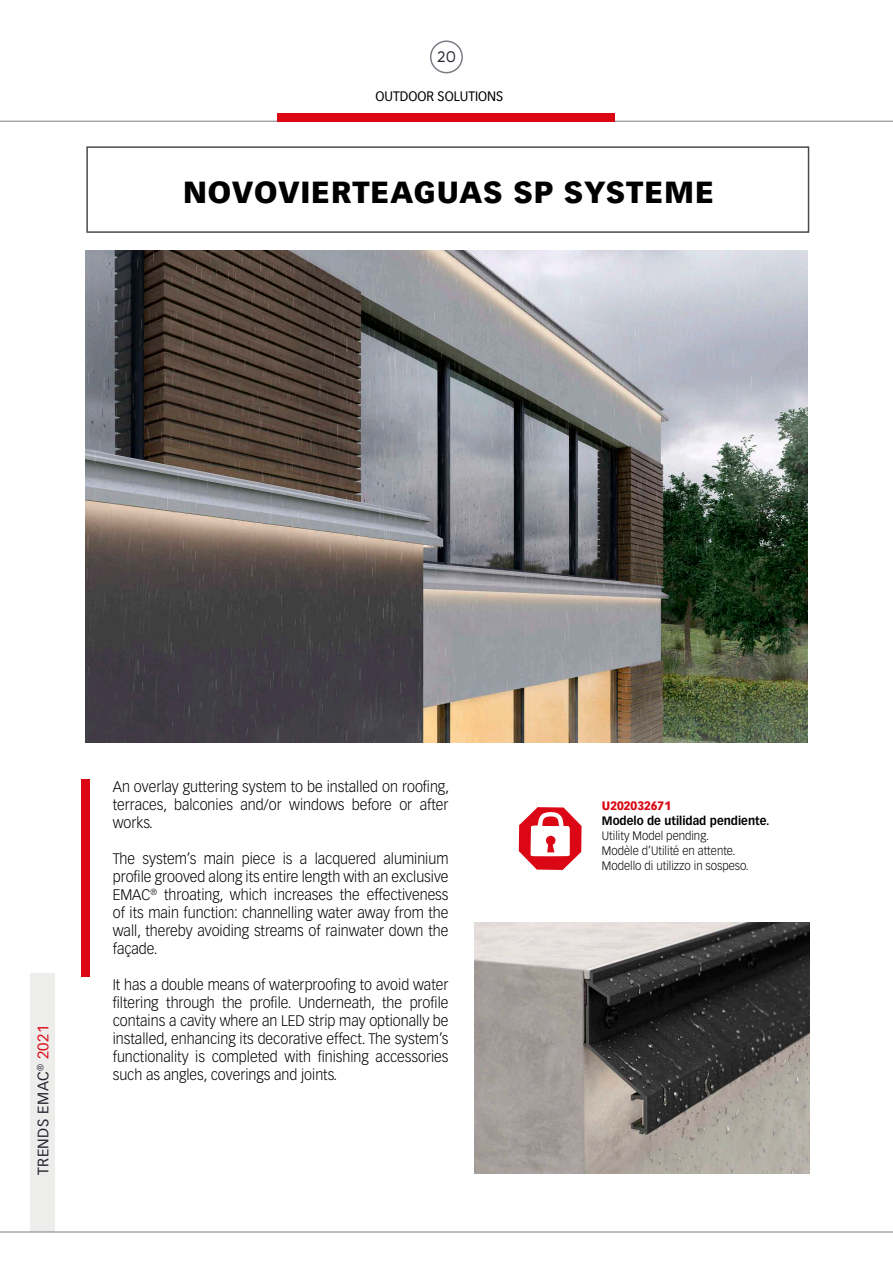
<style>
.page{position:relative;width:893px;height:1263px;background:#fff}
.page>*{position:absolute;margin:0;border:0;box-sizing:border-box;transform-origin:0 0}
.t1{font:900 30px "Vectora LT Std";letter-spacing:.03em;color:#000}
.t2{font:300 15px/18px "Vectora LT Std";color:#000;text-align:justify;scale:.95 1}
.t3{font:15px "Vectora LT Std";letter-spacing:.03em;color:#282732}
.t4{font:15px "Cocogoose Classic";color:#282732}
.t5{font:13.5px "Vectora LT Std";color:#000;scale:.95 1}
.t6{font:300 12px/15px "Vectora LT Std";color:#000;scale:.95 1}
.t7{font:700 12px "Vectora LT Std";color:#000;scale:.95 1}
.t8{font:900 12px "Vectora LT Std";color:#dc0714;scale:.95 1}
.s1{color:#dc0714}
</style>
<div class="page">
<hr style="left:0;top:121px;width:893px;height:1px;background:#807a85">
<div style="left:30px;top:973px;width:25px;height:259px;background:#ededec"></div>
<hr style="left:0;top:1231px;width:893px;height:1px;background:#807a85">
<div style="left:278px;top:113px;width:337px;height:9px;background:#dc0714"></div>
<div style="left:430px;top:40px;width:33px;height:33px;border:2px solid #807a85;border-radius:50%"></div>
<div style="left:86px;top:146px;width:723px;height:87px;border:2px solid #4a4a49"></div>
<div style="left:81px;top:779px;width:8px;height:197px;background:#dc0714"></div>
<img style="left:85px;top:251px;width:723px;height:491px">
<img style="left:474px;top:922px;width:336px;height:252px">
<svg style="left:519px;top:807px;width:63px;height:63px"></svg>
<p class="t4" style="left:437px;top:46px;width:20px">20</p>
<p class="t5" style="left:375px;top:88px;width:136px">OUTDOOR SOLUTIONS</p>
<h1 class="t1" style="left:183px;top:173px;width:532px">NOVOVIERTEAGUAS SP SYSTEME</h1>
<p class="t3" style="left:35px;top:1175px;width:152px;rotate:-90deg">TRENDS EMAC<sup>®</sup> <span class="s1">2021</span></p>
<p class="t2" style="left:113px;top:778px;width:355px">An overlay guttering system to be installed on roofing, terraces, balconies and/or windows before or after works.</p>
<p class="t2" style="left:113px;top:850px;width:355px">The system’s main piece is a lacquered aluminium profile grooved along its entire length with an exclusive EMAC<sup>®</sup> throating, which increases the effectiveness of its main function: channelling water away from the wall, thereby avoiding streams of rainwater down the façade.</p>
<p class="t2" style="left:113px;top:976px;width:355px">It has a double means of waterproofing to avoid water filtering through the profile. Underneath, the profile contains a cavity where an LED strip may optionally be installed, enhancing its decorative effect. The system’s functionality is completed with finishing accessories such as angles, coverings and joints.</p>
<p class="t8" style="left:602px;top:798px;width:74px">U202032671</p>
<p class="t7" style="left:602px;top:814px;width:178px">Modelo de utilidad pendiente.</p>
<p class="t6" style="left:602px;top:829px;width:156px">Utility Model pending.<br>Modèle d’Utilité en attente.<br>Modello di utilizzo in sospeso.</p>
</div>
